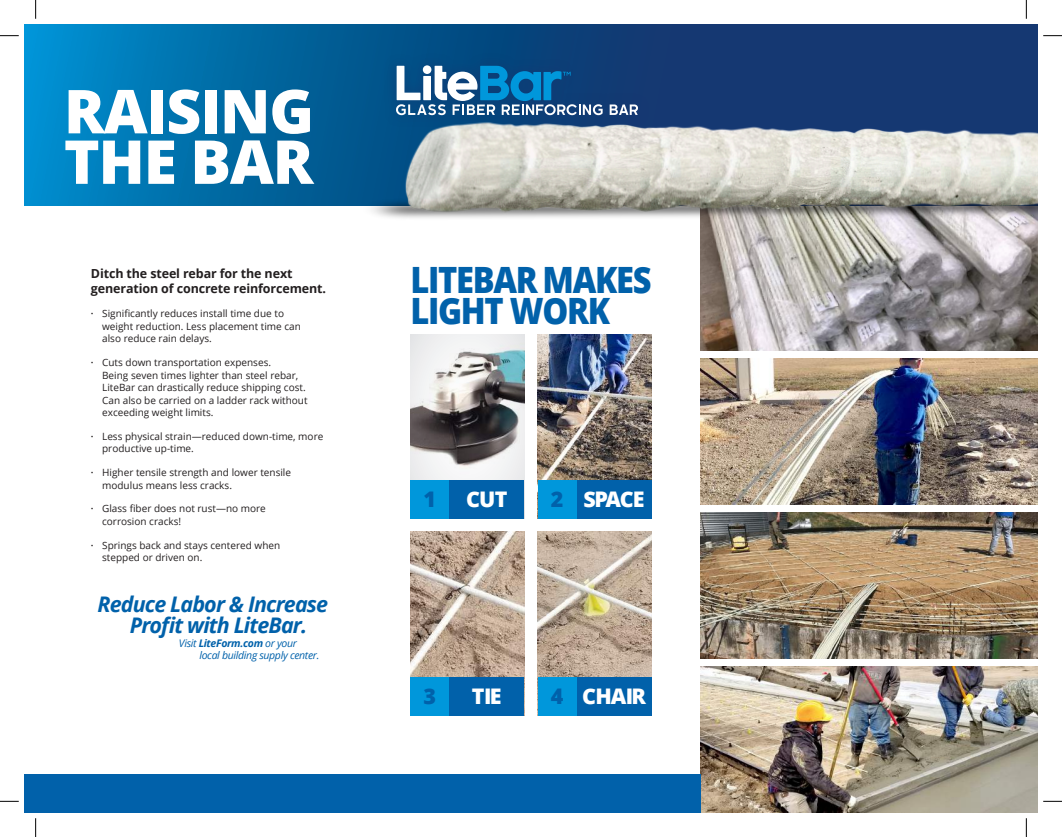
<style>
.page{position:relative;width:1062px;height:837px;background:#fff}
.page>*{position:absolute;margin:0;border:0;box-sizing:border-box;transform-origin:0 0}
.t1{font:800 60.5px/50.5px "Open Sans";letter-spacing:-.02em;color:#fff}
.t2{font:800 36.25px/31.2px "Open Sans";letter-spacing:-.04em;color:#0161aa;scale:.9 1}
.t3{font:italic 700 21.5px/20.5px "Open Sans";letter-spacing:-.04em;color:#0161aa;text-align:center}
.t4{font:800 21.5px "Open Sans";letter-spacing:-.04em;color:#fff}
.t5{font:800 21.5px "Open Sans";color:#0161aa}
.t6{font:700 12.5px/15px "Open Sans";letter-spacing:-.01em;color:#231f20}
.t7{font:italic 10.5px/11.5px "Open Sans";letter-spacing:-.03em;color:#0161aa}
.t8{font:10px/12.5px "Open Sans";color:#231f20}
.s1{font-weight:600}
.s2{font-weight:700}
</style>
<div class="page">
<img style="left:700px;top:234px;width:337px;height:116px">
<img style="left:700px;top:359px;width:337px;height:145px">
<img style="left:700px;top:666px;width:337px;height:146px">
<img style="left:700px;top:512px;width:337px;height:146px">
<svg style="left:24px;top:24px;width:1013px;height:181px;background:#075b96"></svg>
<div style="left:24px;top:773px;width:676px;height:39px;background:#0161aa"></div>
<img style="left:343px;top:111px;width:694px;height:123px">
<div style="left:383px;top:53px;width:266px;height:74px;background:#153872;opacity:.75"></div>
<svg style="left:609px;top:104px;width:29px;height:11px"></svg>
<svg style="left:396px;top:65px;width:206px;height:50px"></svg>
<img style="left:410px;top:334px;width:114px;height:146px">
<img style="left:537px;top:334px;width:114px;height:146px">
<img style="left:410px;top:531px;width:114px;height:145px">
<img style="left:537px;top:531px;width:114px;height:145px">
<div style="left:410px;top:480px;width:114px;height:39px;background:#0161aa"></div>
<div style="left:410px;top:676px;width:114px;height:39px;background:#0161aa"></div>
<div style="left:537px;top:480px;width:114px;height:39px;background:#0161aa"></div>
<div style="left:537px;top:676px;width:114px;height:39px;background:#0161aa"></div>
<div style="left:410px;top:480px;width:39px;height:39px;background:#0097db"></div>
<div style="left:410px;top:676px;width:39px;height:39px;background:#0097db"></div>
<div style="left:537px;top:480px;width:39px;height:39px;background:#0097db"></div>
<div style="left:537px;top:676px;width:39px;height:39px;background:#0097db"></div>
<svg style="left:0;top:35px;width:19px;height:1px"></svg>
<svg style="left:1043px;top:35px;width:18px;height:1px"></svg>
<svg style="left:0;top:800px;width:19px;height:1px"></svg>
<svg style="left:1043px;top:800px;width:18px;height:1px"></svg>
<svg style="left:35px;top:0;width:1px;height:19px"></svg>
<svg style="left:35px;top:818px;width:1px;height:18px"></svg>
<svg style="left:1025px;top:0;width:1px;height:19px"></svg>
<svg style="left:1025px;top:818px;width:1px;height:18px"></svg>
<h1 class="t1" style="left:64px;top:83px;width:252px">RAISING<br>THE BAR</h1>
<p class="t6" style="left:91px;top:266px;width:236px">Ditch the steel rebar for the next generation of concrete reinforcement.</p>
<p class="t8" style="left:102px;top:307px;width:200px;text-indent:-11px"><span class="s1">·</span> Significantly reduces install time due to weight reduction. Less placement time can also reduce rain delays.</p>
<p class="t8" style="left:102px;top:356px;width:207px;text-indent:-11px"><span class="s1">·</span> Cuts down transportation expenses.<br>Being seven times lighter than steel rebar, LiteBar can drastically reduce shipping cost.<br>Can also be carried on a ladder rack without exceeding weight limits.</p>
<p class="t8" style="left:102px;top:429px;width:223px;text-indent:-11px"><span class="s1">·</span> Less physical strain—reduced down-time, more productive up-time.</p>
<p class="t8" style="left:102px;top:466px;width:190px;text-indent:-11px"><span class="s1">·</span> Higher tensile strength and lower tensile modulus means less cracks.</p>
<p class="t8" style="left:102px;top:502px;width:165px;text-indent:-11px"><span class="s1">·</span> Glass fiber does not rust—no more corrosion cracks!</p>
<p class="t8" style="left:102px;top:538px;width:179px;text-indent:-11px"><span class="s1">·</span> Springs back and stays centered when stepped or driven on.</p>
<h3 class="t3" style="left:97px;top:593px;width:232px">Reduce Labor &amp; Increase<br>Profit with LiteBar.</h3>
<p class="t7" style="left:199px;top:637px;width:121px;text-indent:-20px">Visit <span class="s2">LiteForm.com</span> or your local building supply center.</p>
<h2 class="t2" style="left:410px;top:262px;width:269px">LITEBAR MAKES<br>LIGHT WORK</h2>
<h3 class="t5" style="left:423px;top:483px;width:14px">1</h3>
<h3 class="t4" style="left:466px;top:483px;width:43px">CUT</h3>
<h3 class="t5" style="left:550px;top:483px;width:14px">2</h3>
<h3 class="t4" style="left:583px;top:483px;width:63px">SPACE</h3>
<h3 class="t5" style="left:423px;top:680px;width:14px">3</h3>
<h3 class="t4" style="left:472px;top:680px;width:31px">TIE</h3>
<h3 class="t5" style="left:550px;top:680px;width:14px">4</h3>
<h3 class="t4" style="left:582px;top:680px;width:65px">CHAIR</h3>
</div>
